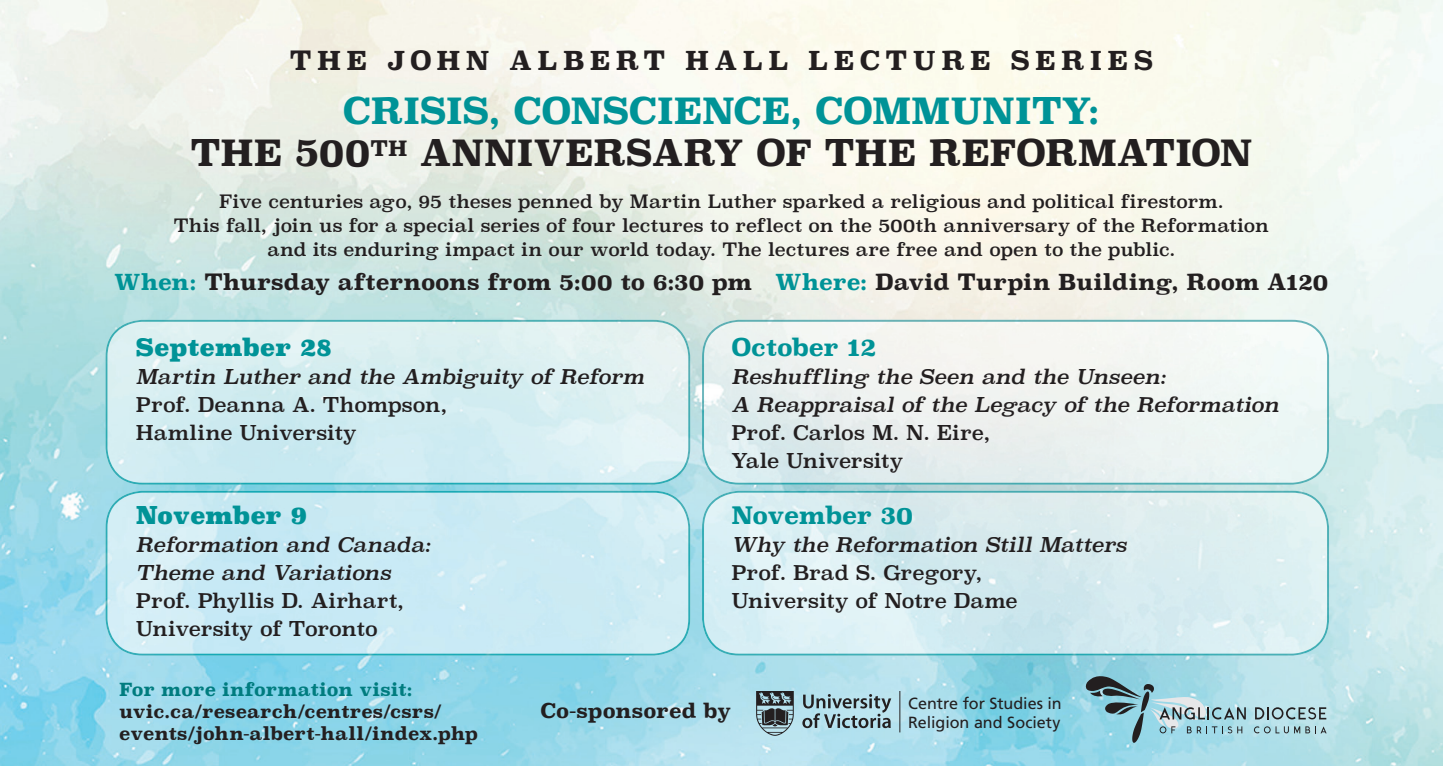
<style>
.page{position:relative;width:1443px;height:766px;background:#fff}
.page>*{position:absolute;margin:0;border:0;box-sizing:border-box;transform-origin:0 0}
.t1{font:700 36px/42px "Superclarendon";letter-spacing:-.005em;color:#231f20;text-align:center}
.t2{font:700 26px "Superclarendon";letter-spacing:.205em;color:#231f20}
.t3{font:900 24px "Superclarendon";letter-spacing:-.01em;color:#009397}
.t4{font:700 24px "Superclarendon";letter-spacing:-.015em;color:#009397}
.t5{font:700 22px "Superclarendon";letter-spacing:-.005em;color:#231f20}
.t6{font:italic 20px/28px "Superclarendon";letter-spacing:-.005em;color:#231f20}
.t7{font:20px/28px "Superclarendon";color:#231f20}
.t8{font:700 20px "Superclarendon";letter-spacing:.005em;color:#231f20}
.t9{font:18px/24px "Superclarendon";letter-spacing:.01em;color:#231f20;text-align:center}
.t10{font:700 18px/22px "Superclarendon";letter-spacing:.005em;color:#231f20}
.t11{font:700 18px "Superclarendon";color:#007c7f}
.t12{font:16.2px/19.4px "Frutiger LT Std";letter-spacing:-.005em;color:#231f20}
.s1{color:#009397}
.s2{font-size:38.6px}
</style>
<div class="page">
<img style="left:0;top:0;width:1442px;height:766px">
<img style="left:105px;top:320px;width:585px;height:165px">
<img style="left:105px;top:491px;width:585px;height:165px">
<img style="left:702px;top:320px;width:626px;height:165px">
<img style="left:702px;top:491px;width:626px;height:165px">
<svg style="left:756px;top:691px;width:37px;height:45px;background:#687b81"></svg>
<svg style="left:802px;top:694px;width:89px;height:34px;background:#8ba8b0"></svg>
<hr style="left:899px;top:691px;width:1px;height:41px;background:#231f20">
<svg style="left:1254px;top:707px;width:71px;height:12px"></svg>
<svg style="left:1085px;top:674px;width:160px;height:69px;background:#8fbeca"></svg>
<svg style="left:1253px;top:726px;width:73px;height:7px"></svg>
<h2 class="t2" style="left:290px;top:41px;width:864px">THE JOHN ALBERT HALL LECTURE SERIES</h2>
<h1 class="t1" style="left:190px;top:91px;width:1063px"><span class="s1">CRISIS, CONSCIENCE, COMMUNITY:<br></span>THE <span class="s2">500</span><sup>TH</sup> ANNIVERSARY OF THE REFORMATION</h1>
<p class="t9" style="left:174px;top:191px;width:1096px">Five centuries ago, 95 theses penned by Martin Luther sparked a religious and political firestorm.<br>This fall, join us for a special series of four lectures to reflect on the 500th anniversary of the Reformation and its enduring impact in our world today. The lectures are free and open to the public.</p>
<p class="t5" style="left:114px;top:265px;width:1215px"><span class="s1">When:</span> Thursday afternoons from 5:00 to 6:30 pm <span class="s1">Where:</span> David Turpin Building, Room A120</p>
<h3 class="t3" style="left:136px;top:331px;width:198px">September 28</h3>
<p class="t6" style="left:136px;top:363px;width:510px">Martin Luther and the Ambiguity of Reform</p>
<p class="t7" style="left:136px;top:392px;width:313px">Prof. Deanna A. Thompson,<br>Hamline University</p>
<h3 class="t3" style="left:136px;top:499px;width:173px">November 9</h3>
<p class="t6" style="left:136px;top:531px;width:296px">Reformation and Canada:<br>Theme and Variations</p>
<p class="t7" style="left:136px;top:588px;width:269px">Prof. Phyllis D. Airhart,<br>University of Toronto</p>
<h3 class="t4" style="left:731px;top:329px;width:146px">October 12</h3>
<p class="t6" style="left:731px;top:363px;width:549px">Reshuffling the Seen and the Unseen:<br>A Reappraisal of the Legacy of the Reformation</p>
<p class="t7" style="left:731px;top:420px;width:260px">Prof. Carlos M. N. Eire,<br>Yale University</p>
<h3 class="t4" style="left:731px;top:497px;width:183px">November 30</h3>
<p class="t6" style="left:731px;top:531px;width:396px">Why the Reformation Still Matters</p>
<p class="t7" style="left:731px;top:560px;width:288px">Prof. Brad S. Gregory,<br>University of Notre Dame</p>
<p class="t11" style="left:119px;top:676px;width:295px">For more information visit:</p>
<p class="t10" style="left:119px;top:701px;width:360px">uvic.ca/research/centres/csrs/ events/john-albert-hall/index.php</p>
<p class="t8" style="left:540px;top:696px;width:192px">Co-sponsored by</p>
<p class="t12" style="left:908px;top:693px;width:155px">Centre for Studies in<br>Religion and Society</p>
</div>
